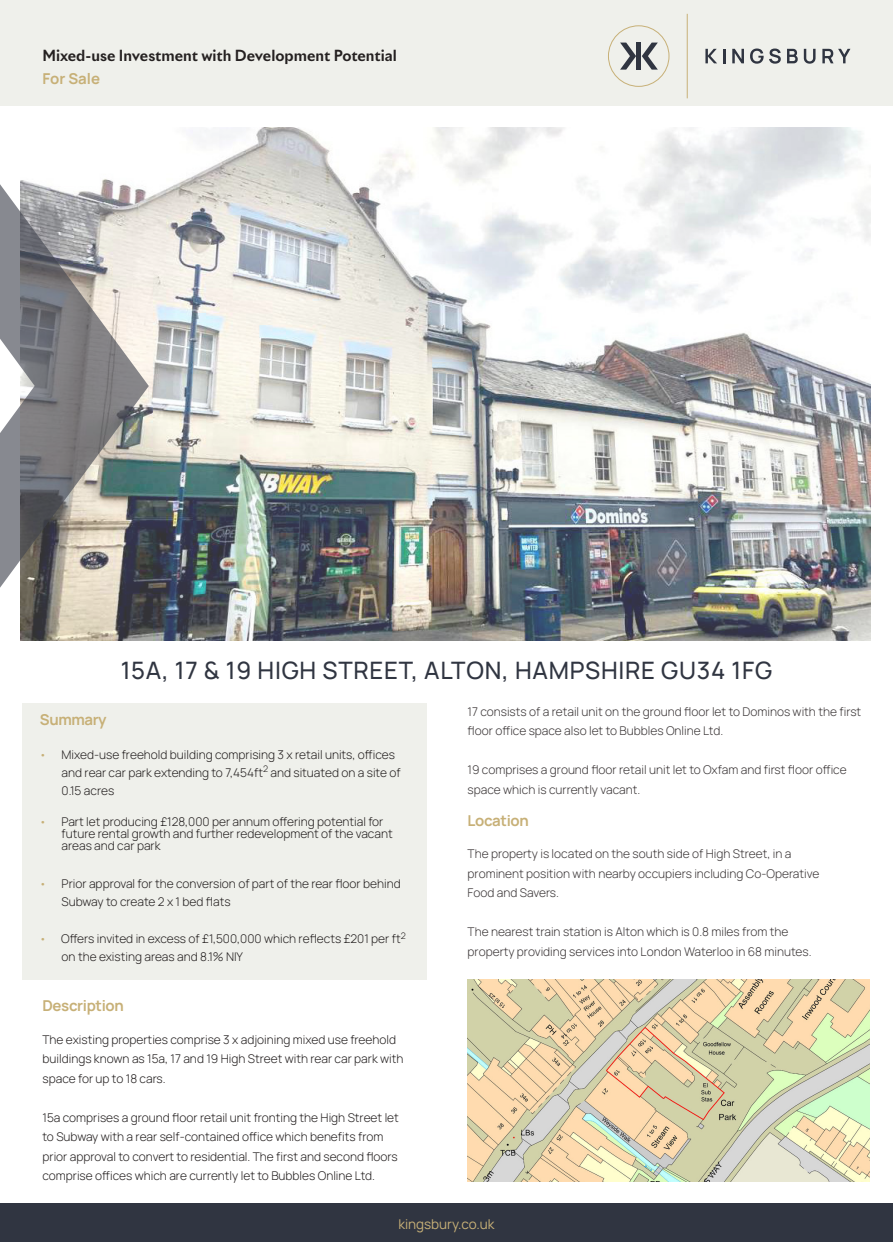
<style>
.page{position:relative;width:893px;height:1242px;background:#fff}
.page>*{position:absolute;margin:0;border:0;box-sizing:border-box;transform-origin:0 0}
.t1{font:500 24px "Manrope";letter-spacing:.03em;color:#303541}
.t2{font:700 15px "Riviera Nights";color:#252121}
.t3{font:700 15px "Manrope";letter-spacing:-.025em;color:#c7b077}
.t4{font:13.5px "Manrope";color:#c7b077}
.t5{font:300 12px/19.5px "Manrope";color:#252121}
.t6{font:300 12px/19.5px "Manrope";color:#3c3738}
.s1{color:#c7b077}
</style>
<div class="page">
<div style="left:0;top:0;width:893px;height:106px;background:#eff0eb"></div>
<hr style="left:687px;top:14px;width:1px;height:84px;background:#c7b077">
<svg style="left:642px;top:43px;width:16px;height:27px"></svg>
<div style="left:636px;top:43px;width:5px;height:27px;background:#303541"></div>
<svg style="left:620px;top:43px;width:16px;height:27px"></svg>
<div style="left:608px;top:25px;width:61px;height:62px;border:1px solid #c7b077;border-radius:50%"></div>
<svg style="left:705px;top:49px;width:12px;height:14px"></svg>
<svg style="left:723px;top:49px;width:2px;height:14px"></svg>
<svg style="left:732px;top:49px;width:12px;height:14px"></svg>
<svg style="left:750px;top:48px;width:31px;height:16px"></svg>
<svg style="left:787px;top:49px;width:11px;height:14px"></svg>
<svg style="left:804px;top:49px;width:11px;height:15px"></svg>
<svg style="left:822px;top:49px;width:28px;height:14px"></svg>
<img style="left:20px;top:128px;width:851px;height:512px">
<div style="left:22px;top:703px;width:405px;height:276px;background:#eff0eb"></div>
<div style="left:0;top:1203px;width:893px;height:39px;background:#303541"></div>
<img style="left:468px;top:979px;width:401px;height:202px">
<svg style="left:0;top:136px;width:149px;height:500px;background:#a3a2a1"></svg>
<p class="t2" style="left:43px;top:46px;width:356px">Mixed-use Investment with Development Potential</p>
<p class="t3" style="left:43px;top:68px;width:59px">For Sale</p>
<h1 class="t1" style="left:121px;top:651px;width:653px">15A, 17 &amp; 19 HIGH STREET, ALTON, HAMPSHIRE GU34 1FG</h1>
<p class="t3" style="left:40px;top:709px;width:68px">Summary</p>
<p class="t5" style="left:62px;top:745px;width:340px;line-height:18px;text-indent:-22px"><span class="s1">•</span> Mixed-use freehold building comprising 3 x retail units, offices and rear car park extending to 7,454ft<sup>2</sup> and situated on a site of<br>0.15 acres</p>
<p class="t5" style="left:62px;top:815px;width:333px;line-height:12px;text-indent:-22px"><span class="s1">•</span> Part let producing £128,000 per annum offering potential for future rental growth and further redevelopment of the vacant areas and car park</p>
<p class="t5" style="left:62px;top:874px;width:341px;line-height:18px;text-indent:-22px"><span class="s1">•</span> Prior approval for the conversion of part of the rear floor behind<br>Subway to create 2 x 1 bed flats</p>
<p class="t5" style="left:62px;top:929px;width:346px;line-height:18px;text-indent:-23px"><span class="s1">•</span> Offers invited in excess of £1,500,000 which reflects £201 per ft<sup>2 </sup>on the existing areas and 8.1% NIY</p>
<p class="t3" style="left:43px;top:995px;width:83px">Description</p>
<p class="t5" style="left:43px;top:1029px;width:363px">The existing properties comprise 3 x adjoining mixed use freehold buildings known as 15a, 17 and 19 High Street with rear car park with space for up to 18 cars.</p>
<p class="t5" style="left:43px;top:1107px;width:358px">15a comprises a ground floor retail unit fronting the High Street let to Subway with a rear self-contained office which benefits from prior approval to convert to residential. The first and second floors comprise offices which are currently let to Bubbles Online Ltd.</p>
<p class="t6" style="left:468px;top:701px;width:395px">17 consists of a retail unit on the ground floor let to Dominos with the first floor office space also let to Bubbles Online Ltd.</p>
<p class="t6" style="left:468px;top:759px;width:380px">19 comprises a ground floor retail unit let to Oxfam and first floor office space which is currently vacant.</p>
<p class="t3" style="left:468px;top:810px;width:63px">Location</p>
<p class="t6" style="left:468px;top:844px;width:353px">The property is located on the south side of High Street, in a prominent position with nearby occupiers including Co-Operative<br>Food and Savers.</p>
<p class="t6" style="left:468px;top:922px;width:345px">The nearest train station is Alton which is 0.8 miles from the property providing services into London Waterloo in 68 minutes.</p>
<p class="t4" style="left:398px;top:1213px;width:98px">kingsbury.co.uk</p>
</div>
